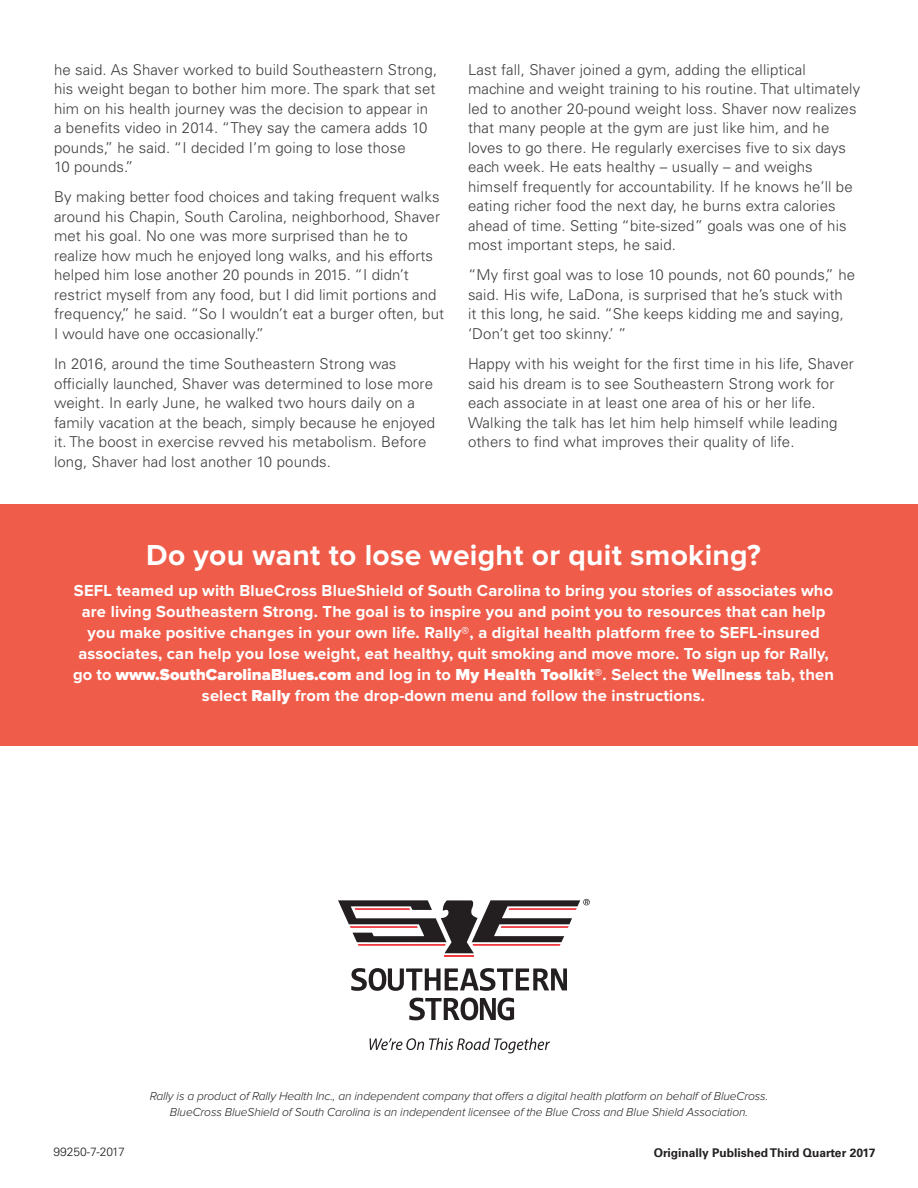
<style>
.page{position:relative;width:918px;height:1188px;background:#fff}
.page>*{position:absolute;margin:0;border:0;box-sizing:border-box;transform-origin:0 0}
.t1{font:700 30px "Proxima Nova";letter-spacing:.01em;color:#fff}
.t2{font:700 16.5px/21px "Proxima Nova";letter-spacing:.01em;color:#fff;text-align:center}
.t3{font:300 15px/19.5px "Univers LT Std";letter-spacing:.01em;color:#3e3e3f}
.t4{font:italic 300 12px "Proxima Nova";letter-spacing:-.01em;color:#231f20}
.t5{font:700 12px "Univers LT Std";color:#231f20}
.t6{font:300 12px "Univers LT Std";color:#231f20}
.s1{font-weight:900}
</style>
<div class="page">
<hr style="left:444px;top:955px;width:30px;height:2px;background:#ee3a41">
<svg style="left:338px;top:899px;width:252px;height:54px"></svg>
<svg style="left:409px;top:998px;width:105px;height:22px"></svg>
<svg style="left:351px;top:968px;width:216px;height:23px"></svg>
<svg style="left:370px;top:1038px;width:180px;height:15px"></svg>
<div style="left:0;top:504px;width:918px;height:241px;background:#f05c4a"></div>
<p class="t3" style="left:54px;top:60px;width:385px">he said. As Shaver worked to build Southeastern Strong, his weight began to bother him more. The spark that set him on his health journey was the decision to appear in a benefits video in 2014. “They say the camera adds 10 pounds,” he said. “I decided I’m going to lose those<br>10 pounds.”</p>
<p class="t3" style="left:54px;top:187px;width:392px">By making better food choices and taking frequent walks around his Chapin, South Carolina, neighborhood, Shaver met his goal. No one was more surprised than he to realize how much he enjoyed long walks, and his efforts helped him lose another 20 pounds in 2015. “I didn’t restrict myself from any food, but I did limit portions and frequency,” he said. “So I wouldn’t eat a burger often, but I would have one occasionally.”</p>
<p class="t3" style="left:54px;top:354px;width:383px">In 2016, around the time Southeastern Strong was officially launched, Shaver was determined to lose more weight. In early June, he walked two hours daily on a family vacation at the beach, simply because he enjoyed it. The boost in exercise revved his metabolism. Before long, Shaver had lost another 10 pounds.</p>
<p class="t3" style="left:468px;top:60px;width:394px">Last fall, Shaver joined a gym, adding the elliptical machine and weight training to his routine. That ultimately led to another 20-pound weight loss. Shaver now realizes that many people at the gym are just like him, and he loves to go there. He regularly exercises five to six days each week. He eats healthy – usually – and weighs himself frequently for accountability. If he knows he’ll be eating richer food the next day, he burns extra calories ahead of time. Setting “bite-sized” goals was one of his most important steps, he said.</p>
<p class="t3" style="left:468px;top:265px;width:389px">“My first goal was to lose 10 pounds, not 60 pounds,” he said. His wife, LaDona, is surprised that he’s stuck with<br>it this long, he said. “She keeps kidding me and saying, ‘Don’t get too skinny.’ ”</p>
<p class="t3" style="left:468px;top:354px;width:387px">Happy with his weight for the first time in his life, Shaver said his dream is to see Southeastern Strong work for each associate in at least one area of his or her life.<br>Walking the talk has let him help himself while leading others to find what improves their quality of life.</p>
<p class="t1" style="left:146px;top:538px;width:616px">Do you want to lose weight or quit smoking?</p>
<p class="t2" style="left:73px;top:581px;width:762px">SEFL teamed up with BlueCross BlueShield of South Carolina to bring you stories of associates who are living Southeastern Strong. The goal is to inspire you and point you to resources that can help you make positive changes in your own life. Rally®, a digital health platform free to SEFL-insured associates, can help you lose weight, eat healthy, quit smoking and move more. To sign up for Rally, go to <span class="s1">www.SouthCarolinaBlues.com</span> and log in to <span class="s1">My Health Toolkit®</span>. Select the <span class="s1">Wellness</span> tab, then select <span class="s1">Rally</span> from the drop-down menu and follow the instructions.</p>
<p class="t6" style="left:54px;top:1145px;width:73px">99250-7-2017</p>
<p class="t4" style="left:150px;top:1089px;width:620px">Rally is a product of Rally Health Inc., an independent company that offers a digital health platform on behalf of BlueCross.</p>
<p class="t4" style="left:170px;top:1106px;width:580px">BlueCross BlueShield of South Carolina is an independent licensee of the Blue Cross and Blue Shield Association.</p>
<p class="t5" style="left:654px;top:1146px;width:223px">Originally Published Third Quarter 2017</p>
</div>
